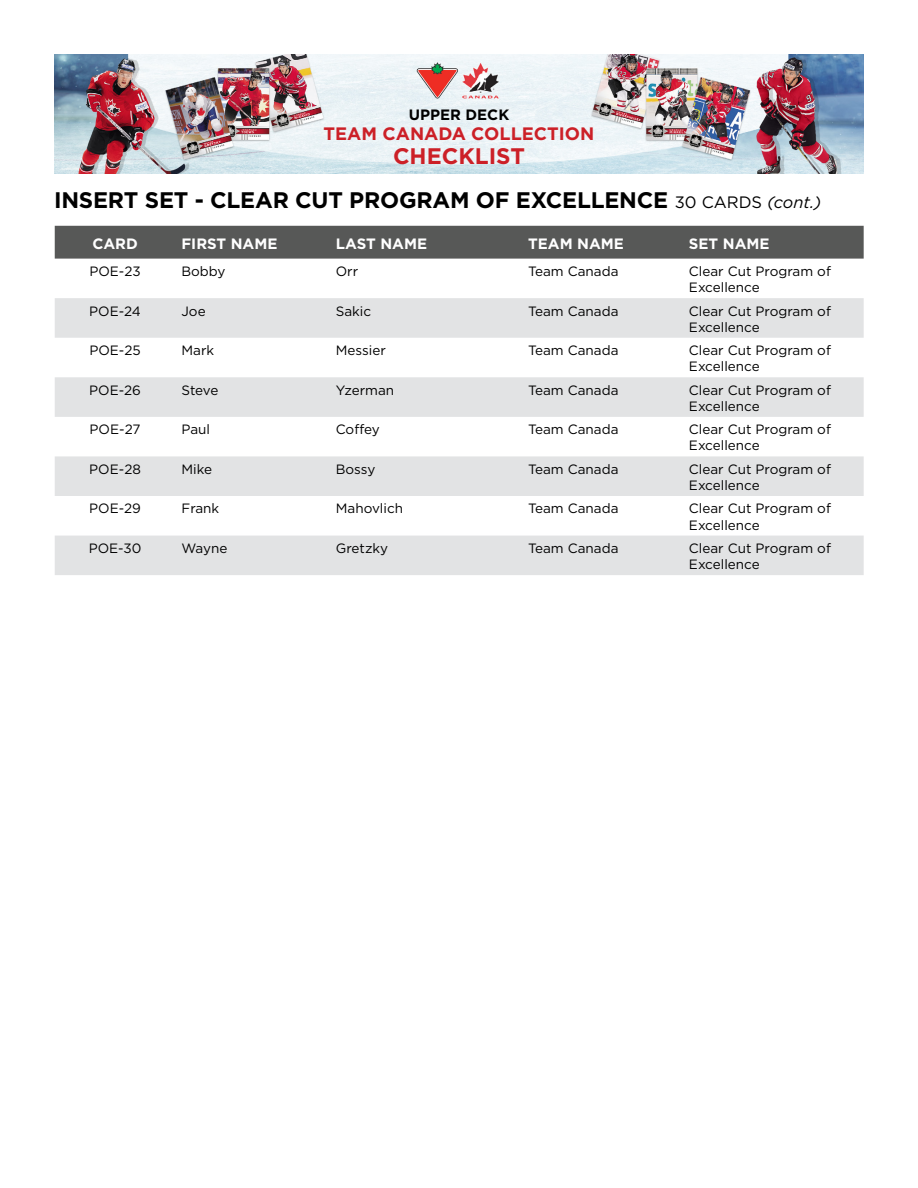
<style>
.page{position:relative;width:918px;height:1188px;background:#fff}
.page>*{position:absolute;margin:0;border:0;box-sizing:border-box;transform-origin:0 0}
.t1{font:700 22.5px "Gotham HTF";letter-spacing:-.01em;color:#000}
.t2{font:700 22.5px "Gotham HTF";color:#cc2027}
.t3{font:700 18px "Gotham HTF";color:#cc2027}
.t4{font:700 15px "Gotham HTF";color:#fff}
.t5{font:700 15px "Gotham HTF";color:#000}
.t6{font:13.5px/16.2px "Gotham HTF";color:#000}
.s1{font-weight:400;font-size:16.5px}
.s2{font-weight:400;font-style:italic;font-size:16.5px}
</style>
<div class="page">
<img style="left:54px;top:54px;width:810px;height:120px">
<div style="left:55px;top:226px;width:809px;height:33px;background:#575857"></div>
<svg style="left:55px;top:298px;width:809px;height:277px;fill:#e2e3e4"></svg>
<p class="t5" style="left:409px;top:106px;width:102px">UPPER DECK</p>
<h2 class="t3" style="left:324px;top:123px;width:272px">TEAM CANADA COLLECTION</h2>
<h1 class="t2" style="left:393px;top:143px;width:133px">CHECKLIST</h1>
<h1 class="t1" style="left:54px;top:187px;width:769px">INSERT SET - CLEAR CUT PROGRAM OF EXCELLENCE <span class="s1">30 CARDS</span> <span class="s2">(cont.)</span></h1>
<p class="t4" style="left:92px;top:235px;width:47px">CARD</p>
<p class="t4" style="left:181px;top:235px;width:98px">FIRST NAME</p>
<p class="t4" style="left:336px;top:235px;width:93px">LAST NAME</p>
<p class="t4" style="left:528px;top:235px;width:97px">TEAM NAME</p>
<p class="t4" style="left:689px;top:235px;width:82px">SET NAME</p>
<p class="t6" style="left:89px;top:263px;width:53px">POE-23</p>
<p class="t6" style="left:182px;top:263px;width:46px">Bobby</p>
<p class="t6" style="left:336px;top:263px;width:24px">Orr</p>
<p class="t6" style="left:528px;top:263px;width:92px">Team Canada</p>
<p class="t6" style="left:689px;top:263px;width:144px">Clear Cut Program of<br>Excellence</p>
<p class="t6" style="left:89px;top:302px;width:53px">POE-24</p>
<p class="t6" style="left:182px;top:302px;width:26px">Joe</p>
<p class="t6" style="left:336px;top:302px;width:37px">Sakic</p>
<p class="t6" style="left:528px;top:302px;width:92px">Team Canada</p>
<p class="t6" style="left:689px;top:302px;width:144px">Clear Cut Program of<br>Excellence</p>
<p class="t6" style="left:89px;top:342px;width:53px">POE-25</p>
<p class="t6" style="left:182px;top:342px;width:34px">Mark</p>
<p class="t6" style="left:336px;top:342px;width:52px">Messier</p>
<p class="t6" style="left:528px;top:342px;width:92px">Team Canada</p>
<p class="t6" style="left:689px;top:342px;width:144px">Clear Cut Program of<br>Excellence</p>
<p class="t6" style="left:89px;top:382px;width:53px">POE-26</p>
<p class="t6" style="left:182px;top:382px;width:38px">Steve</p>
<p class="t6" style="left:336px;top:382px;width:60px">Yzerman</p>
<p class="t6" style="left:528px;top:382px;width:92px">Team Canada</p>
<p class="t6" style="left:689px;top:382px;width:144px">Clear Cut Program of<br>Excellence</p>
<p class="t6" style="left:90px;top:421px;width:53px">POE-27</p>
<p class="t6" style="left:182px;top:421px;width:30px">Paul</p>
<p class="t6" style="left:336px;top:421px;width:45px">Coffey</p>
<p class="t6" style="left:528px;top:421px;width:92px">Team Canada</p>
<p class="t6" style="left:689px;top:421px;width:144px">Clear Cut Program of<br>Excellence</p>
<p class="t6" style="left:89px;top:461px;width:53px">POE-28</p>
<p class="t6" style="left:182px;top:461px;width:32px">Mike</p>
<p class="t6" style="left:336px;top:461px;width:41px">Bossy</p>
<p class="t6" style="left:528px;top:461px;width:92px">Team Canada</p>
<p class="t6" style="left:689px;top:461px;width:144px">Clear Cut Program of<br>Excellence</p>
<p class="t6" style="left:89px;top:500px;width:53px">POE-29</p>
<p class="t6" style="left:182px;top:500px;width:39px">Frank</p>
<p class="t6" style="left:336px;top:500px;width:69px">Mahovlich</p>
<p class="t6" style="left:528px;top:500px;width:92px">Team Canada</p>
<p class="t6" style="left:689px;top:500px;width:144px">Clear Cut Program of<br>Excellence</p>
<p class="t6" style="left:89px;top:540px;width:54px">POE-30</p>
<p class="t6" style="left:182px;top:540px;width:47px">Wayne</p>
<p class="t6" style="left:336px;top:540px;width:54px">Gretzky</p>
<p class="t6" style="left:528px;top:540px;width:92px">Team Canada</p>
<p class="t6" style="left:689px;top:540px;width:144px">Clear Cut Program of<br>Excellence</p>
</div>
